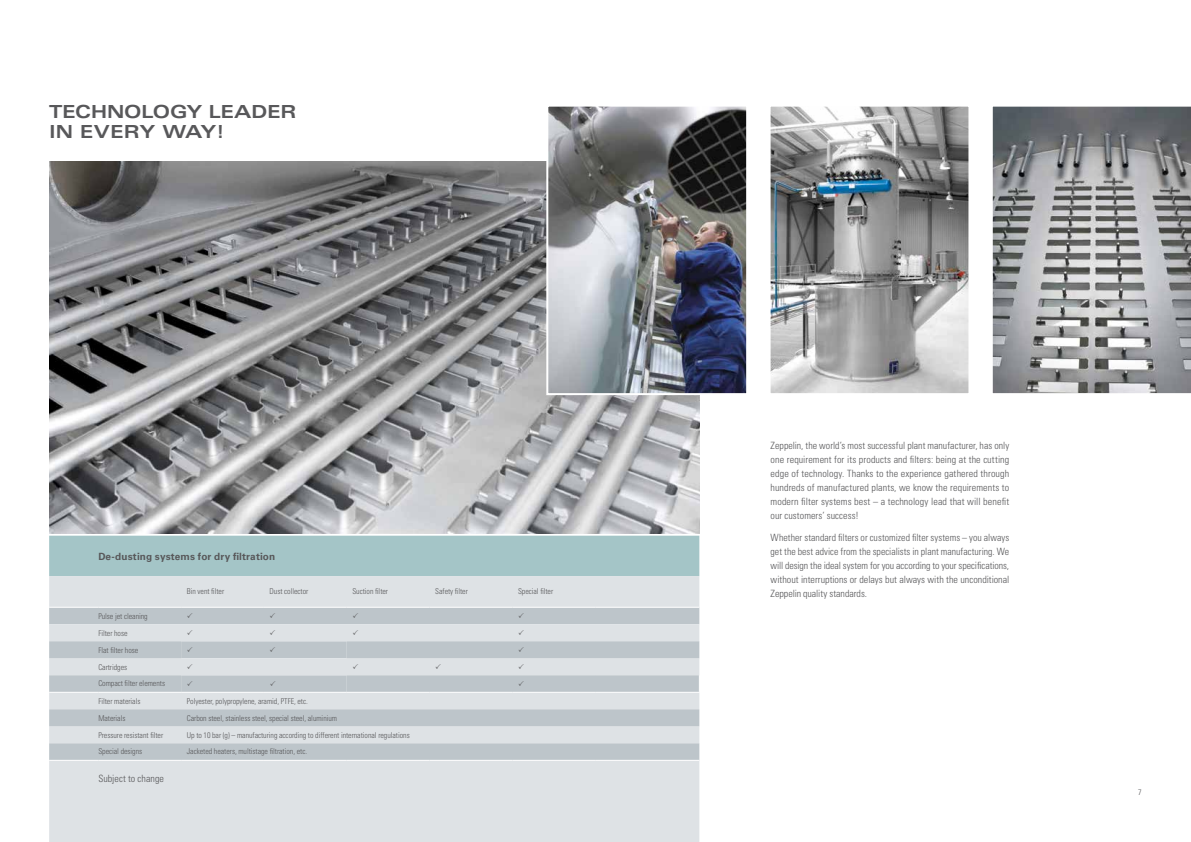
<style>
.page{position:relative;width:1191px;height:842px;background:#fff}
.page>*{position:absolute;margin:0;border:0;box-sizing:border-box;transform-origin:0 0}
.t1{font:700 expanded 18px/20px "Univers LT Std";letter-spacing:-.01em;color:#58585a}
.t2{font:300 condensed 10px/14px "Univers LT Std";letter-spacing:.005em;color:#58585a;text-align:justify}
.t3{font:700 10px "Univers LT Std";letter-spacing:.01em;color:#58585a}
.t4{font:300 condensed 8px/16.9px "Univers LT Std";letter-spacing:-.005em;color:#58585a}
</style>
<div class="page">
<img style="left:771px;top:108px;width:196px;height:284px">
<div style="left:768px;top:105px;width:202px;height:290px;border:2px solid #fff"></div>
<img style="left:49px;top:161px;width:650px;height:373px">
<img style="left:549px;top:108px;width:196px;height:284px">
<div style="left:546px;top:105px;width:202px;height:290px;border:2px solid #fff"></div>
<svg style="left:992px;top:106px;width:199px;height:288px;background:#96979a"></svg>
<div style="left:49px;top:536px;width:650px;height:40px;background:#a4c5c7"></div>
<div style="left:49px;top:576px;width:650px;height:31px;background:#dee2e5"></div>
<div style="left:49px;top:608px;width:650px;height:16px;background:#bdc5ca"></div>
<div style="left:49px;top:624px;width:650px;height:218px;background:#dee2e5"></div>
<svg style="left:49px;top:641px;width:650px;height:119px;background:#cbd1d6"></svg>
<hr style="left:49px;top:760px;width:49px;height:1px;background:#fff">
<hr style="left:98px;top:760px;width:83px;height:1px;background:#fff">
<hr style="left:181px;top:760px;width:83px;height:1px;background:#fff">
<hr style="left:264px;top:760px;width:83px;height:1px;background:#fff">
<hr style="left:347px;top:760px;width:82px;height:1px;background:#fff">
<hr style="left:429px;top:760px;width:83px;height:1px;background:#fff">
<hr style="left:512px;top:760px;width:83px;height:1px;background:#fff">
<hr style="left:595px;top:760px;width:104px;height:1px;background:#fff">
<hr style="left:49px;top:692px;width:49px;height:1px;background:#fff">
<hr style="left:98px;top:692px;width:83px;height:1px;background:#fff">
<hr style="left:181px;top:692px;width:83px;height:1px;background:#fff">
<hr style="left:264px;top:692px;width:83px;height:1px;background:#fff">
<hr style="left:347px;top:692px;width:82px;height:1px;background:#fff">
<hr style="left:429px;top:692px;width:83px;height:1px;background:#fff">
<hr style="left:512px;top:692px;width:83px;height:1px;background:#fff">
<hr style="left:595px;top:692px;width:105px;height:1px;background:#fff">
<svg style="left:187px;top:613px;width:5px;height:5px"></svg>
<svg style="left:270px;top:613px;width:5px;height:5px"></svg>
<svg style="left:353px;top:613px;width:5px;height:5px"></svg>
<svg style="left:518px;top:613px;width:6px;height:5px"></svg>
<svg style="left:187px;top:630px;width:5px;height:5px"></svg>
<svg style="left:270px;top:630px;width:5px;height:5px"></svg>
<svg style="left:353px;top:630px;width:5px;height:5px"></svg>
<svg style="left:518px;top:630px;width:6px;height:5px"></svg>
<svg style="left:187px;top:647px;width:5px;height:5px"></svg>
<svg style="left:270px;top:647px;width:5px;height:5px"></svg>
<svg style="left:518px;top:647px;width:6px;height:5px"></svg>
<svg style="left:187px;top:664px;width:6px;height:5px"></svg>
<svg style="left:353px;top:664px;width:5px;height:5px"></svg>
<svg style="left:436px;top:664px;width:5px;height:5px"></svg>
<svg style="left:518px;top:664px;width:6px;height:5px"></svg>
<svg style="left:187px;top:680px;width:6px;height:5px"></svg>
<svg style="left:270px;top:680px;width:5px;height:5px"></svg>
<svg style="left:518px;top:680px;width:6px;height:5px"></svg>
<h1 class="t1" style="left:49px;top:101px;width:249px">TECHNOLOGY LEADER<br>IN EVERY WAY!</h1>
<p class="t3" style="left:98px;top:550px;width:178px">De-dusting systems for dry filtration</p>
<p class="t4" style="left:187px;top:583px;width:39px">Bin vent filter</p>
<p class="t4" style="left:270px;top:583px;width:40px">Dust collector</p>
<p class="t4" style="left:352px;top:583px;width:37px">Suction filter</p>
<p class="t4" style="left:435px;top:583px;width:34px">Safety filter</p>
<p class="t4" style="left:518px;top:583px;width:37px">Special filter</p>
<p class="t4" style="left:98px;top:608px;width:68px">Pulse jet cleaning<br>Filter hose<br>Flat filter hose<br>Cartridges<br>Compact filter elements</p>
<p class="t4" style="left:98px;top:693px;width:44px">Filter materials</p>
<p class="t4" style="left:187px;top:693px;width:122px">Polyester, polypropylene, aramid, PTFE, etc.</p>
<p class="t4" style="left:98px;top:709px;width:29px">Materials</p>
<p class="t4" style="left:187px;top:709px;width:152px">Carbon steel, stainless steel, special steel, aluminium</p>
<p class="t4" style="left:98px;top:726px;width:66px">Pressure resistant filter</p>
<p class="t4" style="left:187px;top:726px;width:224px">Up to 10 bar (g) – manufacturing according to different international regulations</p>
<p class="t4" style="left:98px;top:743px;width:45px">Special designs</p>
<p class="t4" style="left:187px;top:743px;width:122px">Jacketed heaters, multistage filtration, etc.</p>
<p class="t2" style="left:98px;top:771px;width:67px">Subject to change</p>
<p class="t2" style="left:770px;top:438px;width:240px">Zeppelin, the world’s most successful plant manufacturer, has only one requirement for its products and filters: being at the cutting edge of technology. Thanks to the experience gathered through hundreds of manufactured plants, we know the requirements to modern filter systems best – a technology lead that will benefit our customers’ success!</p>
<p class="t2" style="left:770px;top:531px;width:240px">Whether standard filters or customized filter systems – you always get the best advice from the specialists in plant manufacturing. We will design the ideal system for you according to your specifications, without interruptions or delays but always with the unconditional Zeppelin quality standards.</p>
<p class="t4" style="left:1138px;top:784px;width:5px">7</p>
</div>
